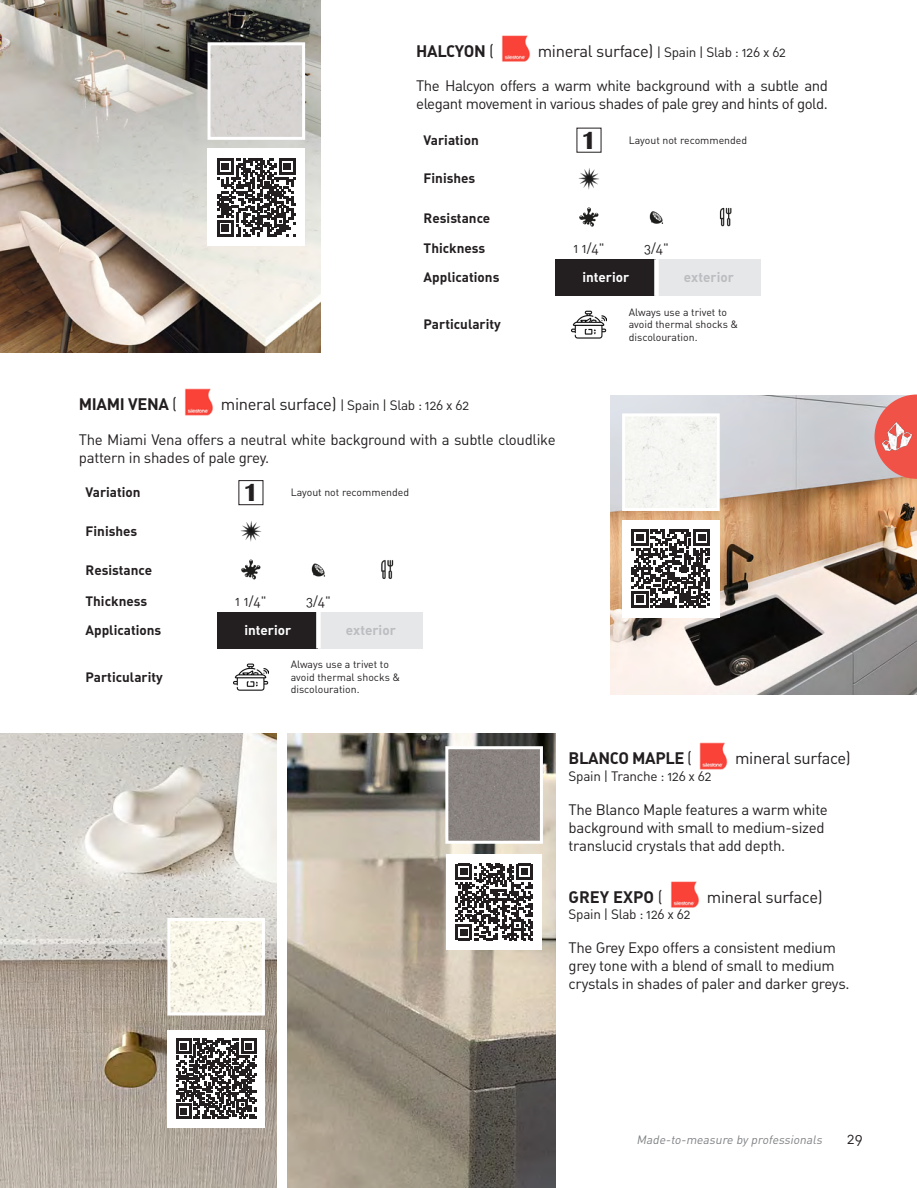
<style>
.page{position:relative;width:917px;height:1188px;background:#fff}
.page>*{position:absolute;margin:0;border:0;box-sizing:border-box;transform-origin:0 0}
.t1{font:700 25.5px "Britannic";color:#231f20}
.t2{font:16.5px "DIN Bold Alternate";letter-spacing:-.02em;color:#231f20}
.t3{font:16.5px "DIN Regular Alternate";letter-spacing:-.02em;color:#231f20}
.t4{font:16.5px "DIN Bold Alternate";color:#231f20}
.t5{font:15px/18px "DIN Regular Alternate";letter-spacing:-.02em;color:#231f20}
.t6{font:13.5px "DIN Bold Alternate";color:#231f20}
.t7{font:13.5px "DIN Regular Alternate";letter-spacing:-.02em;color:#231f20}
.t8{font:13.5px "DIN Bold Alternate";color:#fff}
.t9{font:13.5px "DIN Bold Alternate";color:#bcbdc0}
.t10{font:italic 12px "DIN Regular Alternate";color:#808285}
.t11{font:10.5px/12.6px "DIN Regular Alternate";color:#231f20}
.s1{font-family:"DIN Regular Alternate"}
.s2{font-size:16.5px}
</style>
<div class="page">
<div style="left:555px;top:259px;width:101px;height:37px;background:#231f20"></div>
<div style="left:656px;top:259px;width:105px;height:37px;background:#e6e7e9"></div>
<svg style="left:654px;top:259px;width:4px;height:37px"></svg>
<img style="left:578px;top:168px;width:21px;height:22px">
<img style="left:579px;top:207px;width:20px;height:20px">
<img style="left:649px;top:211px;width:15px;height:13px">
<img style="left:719px;top:207px;width:13px;height:20px">
<img style="left:571px;top:310px;width:35px;height:29px">
<div style="left:217px;top:612px;width:101px;height:36px;background:#231f20"></div>
<div style="left:318px;top:612px;width:105px;height:36px;background:#e6e7e9"></div>
<svg style="left:316px;top:612px;width:4px;height:36px"></svg>
<div style="left:238px;top:480px;width:25px;height:25px;border:1px solid #231f20"></div>
<img style="left:240px;top:521px;width:22px;height:21px">
<img style="left:241px;top:559px;width:20px;height:21px">
<img style="left:311px;top:563px;width:14px;height:14px">
<img style="left:381px;top:560px;width:13px;height:19px">
<img style="left:233px;top:663px;width:36px;height:28px">
<img style="left:185px;top:388px;width:28px;height:28px">
<img style="left:502px;top:35px;width:28px;height:27px">
<img style="left:0;top:733px;width:276px;height:455px">
<img style="left:287px;top:733px;width:268px;height:455px">
<img style="left:171px;top:922px;width:90px;height:89px">
<div style="left:167px;top:918px;width:98px;height:97px;border:3px solid #fff"></div>
<div style="left:449px;top:750px;width:89px;height:89px;background:#898380"></div>
<div style="left:445px;top:746px;width:97px;height:97px;border:3px solid #fff"></div>
<div style="left:167px;top:1029px;width:98px;height:98px;background:#fff"></div>
<svg style="left:176px;top:1038px;width:80px;height:80px"></svg>
<div style="left:446px;top:854px;width:95px;height:95px;background:#fff"></div>
<svg style="left:455px;top:863px;width:77px;height:77px"></svg>
<img style="left:699px;top:742px;width:29px;height:28px">
<img style="left:671px;top:881px;width:28px;height:27px">
<img style="left:0;top:0;width:320px;height:353px">
<img style="left:610px;top:395px;width:306px;height:299px">
<div style="left:211px;top:46px;width:90px;height:90px;background:#d5d3d0"></div>
<div style="left:207px;top:42px;width:98px;height:98px;border:3px solid #fff"></div>
<div style="left:625px;top:417px;width:90px;height:90px;background:#f5f6f3"></div>
<div style="left:621px;top:413px;width:98px;height:98px;border:3px solid #fff"></div>
<div style="left:207px;top:149px;width:98px;height:97px;background:#fff"></div>
<svg style="left:217px;top:158px;width:78px;height:79px"></svg>
<div style="left:621px;top:520px;width:98px;height:97px;background:#fff"></div>
<svg style="left:631px;top:529px;width:78px;height:79px"></svg>
<svg style="left:874px;top:394px;width:42px;height:85px;background:#e08581"></svg>
<img style="left:874px;top:414px;width:42px;height:44px">
<p class="t2" style="left:416px;top:40px;width:79px">HALCYON <span class="s1">(</span></p>
<p class="t7" style="left:537px;top:43px;width:250px"><span class="s2">mineral surface)</span> | Spain | Slab : 126 x 62</p>
<p class="t5" style="left:416px;top:76px;width:413px">The Halcyon offers a warm white background with a subtle and elegant movement in various shades of pale grey and hints of gold.</p>
<p class="t6" style="left:423px;top:131px;width:57px">Variation</p>
<p class="t1" style="left:581px;top:126px;width:17px">1</p>
<p class="t11" style="left:628px;top:134px;width:120px">Layout not recommended</p>
<p class="t6" style="left:423px;top:169px;width:53px">Finishes</p>
<p class="t6" style="left:423px;top:209px;width:68px">Resistance</p>
<p class="t6" style="left:423px;top:240px;width:63px">Thickness</p>
<p class="t7" style="left:573px;top:240px;width:33px">1 1/4"</p>
<p class="t7" style="left:643px;top:240px;width:26px">3/4"</p>
<p class="t6" style="left:423px;top:269px;width:77px">Applications</p>
<p class="t8" style="left:582px;top:269px;width:48px">interior</p>
<p class="t9" style="left:683px;top:269px;width:51px">exterior</p>
<p class="t6" style="left:423px;top:316px;width:79px">Particularity</p>
<p class="t11" style="left:628px;top:305px;width:111px">Always use a trivet to avoid thermal shocks &amp; discolouration.</p>
<p class="t2" style="left:79px;top:393px;width:100px">MIAMI VENA <span class="s1">(</span></p>
<p class="t7" style="left:221px;top:397px;width:250px"><span class="s2">mineral surface)</span> | Spain | Slab : 126 x 62</p>
<p class="t5" style="left:79px;top:430px;width:478px">The Miami Vena offers a neutral white background with a subtle cloudlike pattern in shades of pale grey.</p>
<p class="t6" style="left:85px;top:484px;width:57px">Variation</p>
<p class="t1" style="left:243px;top:478px;width:17px">1</p>
<p class="t11" style="left:290px;top:486px;width:120px">Layout not recommended</p>
<p class="t6" style="left:85px;top:522px;width:53px">Finishes</p>
<p class="t6" style="left:85px;top:561px;width:68px">Resistance</p>
<p class="t6" style="left:85px;top:592px;width:63px">Thickness</p>
<p class="t7" style="left:235px;top:592px;width:33px">1 1/4"</p>
<p class="t7" style="left:306px;top:592px;width:26px">3/4"</p>
<p class="t6" style="left:85px;top:621px;width:77px">Applications</p>
<p class="t8" style="left:244px;top:621px;width:48px">interior</p>
<p class="t9" style="left:346px;top:621px;width:51px">exterior</p>
<p class="t6" style="left:85px;top:668px;width:79px">Particularity</p>
<p class="t11" style="left:290px;top:658px;width:111px">Always use a trivet to avoid thermal shocks &amp; discolouration.</p>
<p class="t2" style="left:568px;top:747px;width:125px">BLANCO MAPLE <span class="s1">(</span></p>
<p class="t3" style="left:734px;top:748px;width:117px">mineral surface)</p>
<p class="t7" style="left:568px;top:767px;width:144px">Spain | Tranche : 126 x 62</p>
<p class="t5" style="left:568px;top:800px;width:261px">The Blanco Maple features a warm white background with small to medium-sized translucid crystals that add depth.</p>
<p class="t4" style="left:568px;top:886px;width:96px">GREY EXPO <span class="s1">(</span></p>
<p class="t3" style="left:706px;top:886px;width:117px">mineral surface)</p>
<p class="t7" style="left:568px;top:905px;width:123px">Spain | Slab : 126 x 62</p>
<p class="t5" style="left:568px;top:938px;width:282px">The Grey Expo offers a consistent medium grey tone with a blend of small to medium crystals in shades of paler and darker greys.</p>
<p class="t10" style="left:636px;top:1132px;width:189px">Made-to-measure by professionals</p>
<p class="t5" style="left:846px;top:1129px;width:17px">29</p>
</div>
